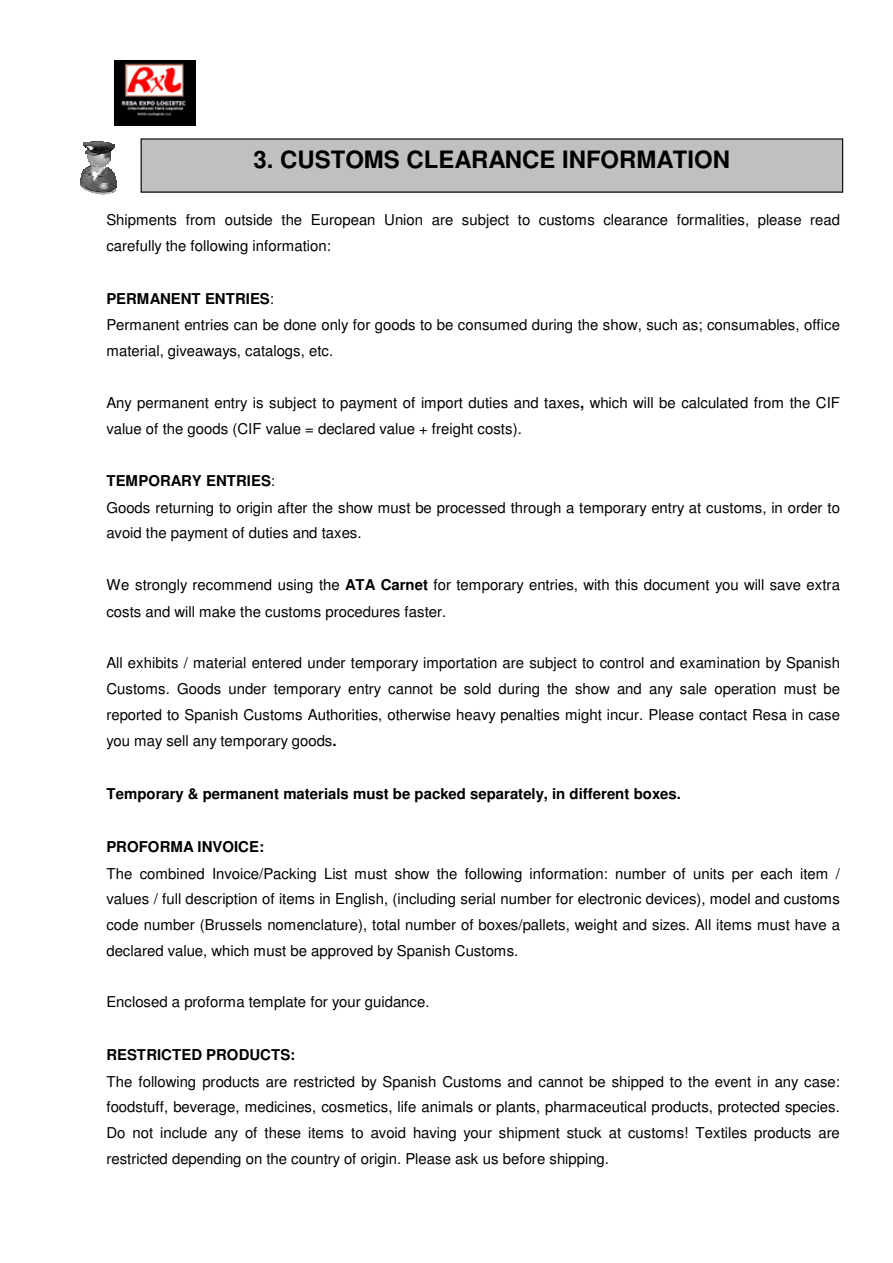
<style>
.page{position:relative;width:893px;height:1263px;background:#fff}
.page>*{position:absolute;margin:0;border:0;box-sizing:border-box;transform-origin:0 0}
.t1{font:700 24px "Helvetica";color:#000}
.t2{font:15px/26px "Helvetica";color:#000}
.t3{font:700 15px "Helvetica";color:#000}
.s1{font-weight:700}
</style>
<div class="page">
<img style="left:114px;top:60px;width:81px;height:65px">
<svg style="left:83px;top:142px;width:32px;height:30px"></svg>
<img style="left:80px;top:172px;width:37px;height:15px">
<img style="left:82px;top:186px;width:34px;height:3px">
<img style="left:84px;top:188px;width:32px;height:2px">
<svg style="left:86px;top:189px;width:30px;height:6px"></svg>
<div style="left:141px;top:139px;width:702px;height:53px;background:#c0c0c0"></div>
<p class="t1" style="left:254px;top:150px;width:478px">3. CUSTOMS CLEARANCE INFORMATION</p>
<p class="t2" style="left:106px;top:208px;width:735px">Shipments from outside the European Union are subject to customs clearance formalities, please read carefully the following information:</p>
<p class="t2" style="left:106px;top:287px;width:735px"><span class="s1">PERMANENT ENTRIES</span>:<br>Permanent entries can be done only for goods to be consumed during the show, such as; consumables, office material, giveaways, catalogs, etc.</p>
<p class="t2" style="left:106px;top:391px;width:735px">Any permanent entry is subject to payment of import duties and taxes<span class="s1">,</span> which will be calculated from the CIF value of the goods (CIF value = declared value + freight costs).</p>
<p class="t2" style="left:106px;top:469px;width:735px"><span class="s1">TEMPORARY ENTRIES</span>:<br>Goods returning to origin after the show must be processed through a temporary entry at customs, in order to avoid the payment of duties and taxes.</p>
<p class="t2" style="left:106px;top:573px;width:735px">We strongly recommend using the <span class="s1">ATA Carnet</span> for temporary entries, with this document you will save extra costs and will make the customs procedures faster.</p>
<p class="t2" style="left:106px;top:651px;width:735px;text-align:justify">All exhibits / material entered under temporary importation are subject to control and examination by Spanish Customs. Goods under temporary entry cannot be sold during the show and any sale operation must be reported to Spanish Customs Authorities, otherwise heavy penalties might incur. Please contact Resa in case you may sell any temporary goods<span class="s1">.</span></p>
<p class="t3" style="left:106px;top:787px;width:576px">Temporary &amp; permanent materials must be packed separately, in different boxes.</p>
<p class="t2" style="left:106px;top:835px;width:735px"><span class="s1">PROFORMA INVOICE:<br></span>The combined Invoice/Packing List must show the following information: number of units per each item / values / full description of items in English, (including serial number for electronic devices), model and customs code number (Brussels nomenclature), total number of boxes/pallets, weight and sizes. All items must have a declared value, which must be approved by Spanish Customs.</p>
<p class="t2" style="left:106px;top:990px;width:325px">Enclosed a proforma template for your guidance.</p>
<p class="t2" style="left:106px;top:1043px;width:735px"><span class="s1">RESTRICTED PRODUCTS:<br></span>The following products are restricted by Spanish Customs and cannot be shipped to the event in any case: foodstuff, beverage, medicines, cosmetics, life animals or plants, pharmaceutical products, protected species.<br>Do not include any of these items to avoid having your shipment stuck at customs! Textiles products are restricted depending on the country of origin. Please ask us before shipping.</p>
</div>
